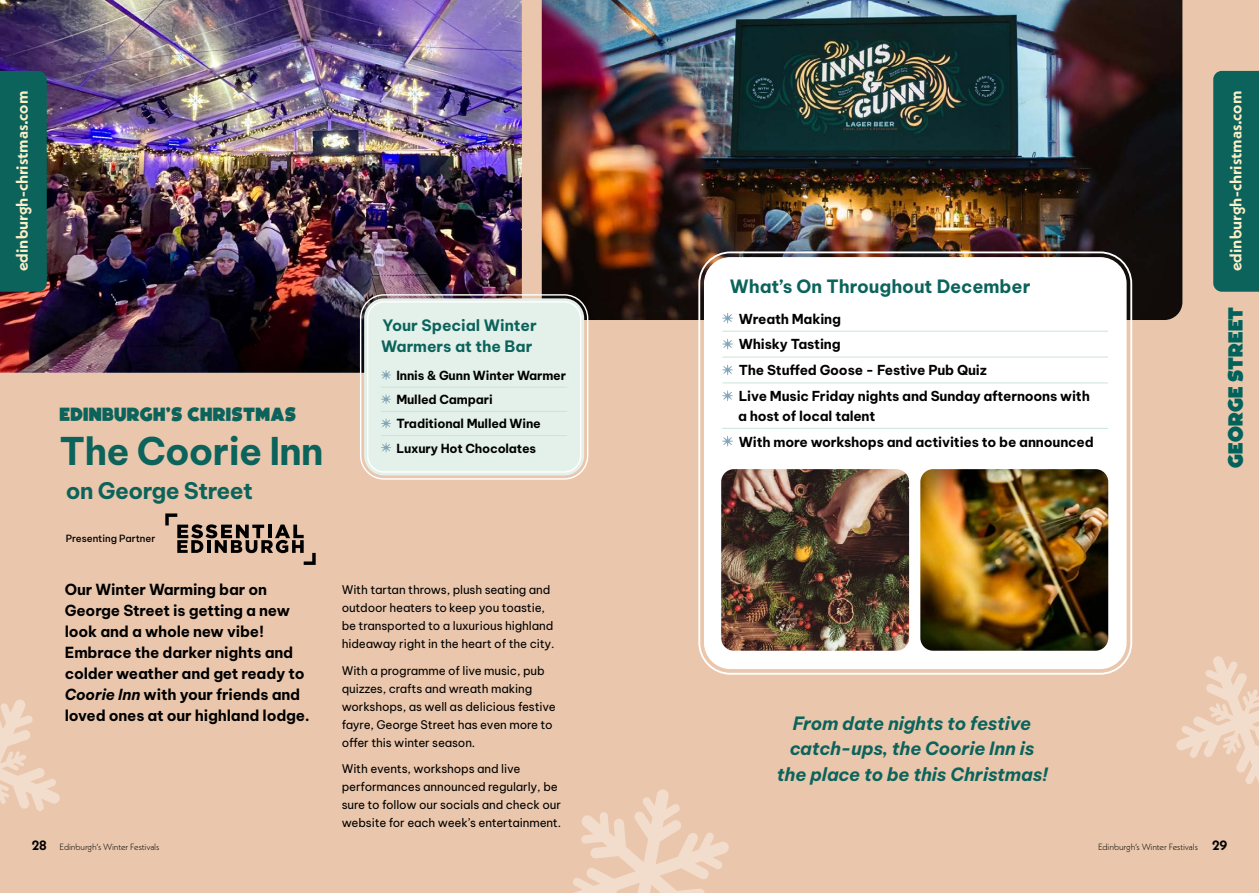
<style>
.page{position:relative;width:1259px;height:893px;background:#eac7ac}
.page>*{position:absolute;margin:0;border:0;box-sizing:border-box;transform-origin:0 0}
.t1{font:700 37.5px "Be Vietnam Pro";letter-spacing:-.02em;color:#0b635b}
.t2{font:700 22.5px "Be Vietnam Pro";letter-spacing:-.025em;color:#0b635b}
.t3{font:21px "Boldfinger";letter-spacing:-.01em;color:#00625b}
.t4{font:19.5px "Boldfinger";color:#0b635b}
.t5{font:italic 700 18px/25.5px "Be Vietnam Pro";letter-spacing:-.01em;color:#0b635b;text-align:center}
.t6{font:700 18px "Be Vietnam Pro";color:#0b635b}
.t7{font:700 16.5px "Neue Kabel";color:#fceec7}
.t8{font:700 15.45px/21px "Be Vietnam Pro";color:#0b635b}
.t9{font:700 15px/21px "Be Vietnam Pro";letter-spacing:-.015em;color:#000}
.t10{font:700 13.5px/26px "Be Vietnam Pro";letter-spacing:-.01em;color:#000}
.t11{font:700 13.5px "Neue Kabel";color:#000}
.t12{font:700 12.3px/24.2px "Be Vietnam Pro";letter-spacing:-.01em;color:#000}
.t13{font:11.7px/18px "Be Vietnam Pro";letter-spacing:-.01em;color:#000}
.t14{font:500 9.75px "Be Vietnam Pro";color:#000}
.t15{font:300 9px "Neue Kabel";letter-spacing:-.01em;color:#000}
.s1{font-style:italic}
</style>
<div class="page">
<svg style="left:573px;top:789px;width:156px;height:104px"></svg>
<svg style="left:1176px;top:656px;width:83px;height:128px"></svg>
<svg style="left:0;top:699px;width:60px;height:112px"></svg>
<img style="left:0;top:0;width:522px;height:373px">
<svg style="left:165px;top:513px;width:151px;height:52px"></svg>
<img style="left:542px;top:0;width:640px;height:320px">
<div style="left:364px;top:298px;width:220px;height:177px;background:#e3f1ea;border-radius:20px"></div>
<hr style="left:381px;top:387px;width:186px;height:1px;background:#c9e4d5">
<hr style="left:381px;top:411px;width:186px;height:1px;background:#c9e4d5">
<hr style="left:381px;top:435px;width:186px;height:1px;background:#c9e4d5">
<svg style="left:381px;top:370px;width:10px;height:10px"></svg>
<svg style="left:381px;top:394px;width:10px;height:10px"></svg>
<svg style="left:381px;top:419px;width:10px;height:9px"></svg>
<svg style="left:381px;top:443px;width:10px;height:10px"></svg>
<div style="left:360px;top:294px;width:228px;height:186px;border:1px solid #fff;border-radius:23px"></div>
<div style="left:367px;top:301px;width:214px;height:172px;border:1px solid #fff;border-radius:16px"></div>
<div style="left:1213px;top:71px;width:46px;height:221px;background:#0b635b"></div>
<div style="left:0;top:71px;width:47px;height:221px;background:#0b635b"></div>
<div style="left:704px;top:257px;width:422px;height:412px;background:#fff;border-radius:26px"></div>
<hr style="left:722px;top:331px;width:386px;height:1px;background:#c9e4d5">
<hr style="left:722px;top:357px;width:386px;height:1px;background:#c9e4d5">
<hr style="left:722px;top:383px;width:386px;height:1px;background:#c9e4d5">
<hr style="left:722px;top:428px;width:386px;height:1px;background:#c9e4d5">
<svg style="left:722px;top:313px;width:11px;height:11px"></svg>
<svg style="left:722px;top:339px;width:11px;height:10px"></svg>
<svg style="left:722px;top:365px;width:11px;height:10px"></svg>
<svg style="left:722px;top:391px;width:11px;height:10px"></svg>
<svg style="left:722px;top:436px;width:11px;height:11px"></svg>
<div style="left:698px;top:251px;width:434px;height:424px;border:2px solid #fff;border-radius:31px"></div>
<div style="left:707px;top:261px;width:416px;height:404px;border:2px solid #fff;border-radius:22px"></div>
<img style="left:721px;top:469px;width:188px;height:182px">
<img style="left:920px;top:469px;width:188px;height:182px">
<h3 class="t7" style="left:11px;top:271px;width:182px;rotate:-90deg">edinburgh-christmas.com</h3>
<h3 class="t7" style="left:1225px;top:271px;width:182px;rotate:-90deg">edinburgh-christmas.com</h3>
<h3 class="t4" style="left:60px;top:403px;width:238px">EDINBURGH’S CHRISTMAS</h3>
<h1 class="t1" style="left:60px;top:420px;width:265px">The Coorie Inn</h1>
<h2 class="t2" style="left:66px;top:472px;width:189px">on George Street</h2>
<p class="t14" style="left:66px;top:530px;width:91px">Presenting Partner</p>
<p class="t9" style="left:65px;top:577px;width:246px">Our Winter Warming bar on<br>George Street is getting a new look and a whole new vibe!<br>Embrace the darker nights and colder weather and get ready to<br><span class="s1">Coorie Inn</span> with your friends and loved ones at our highland lodge.</p>
<h3 class="t8" style="left:381px;top:313px;width:157px">Your Special Winter<br>Warmers at the Bar</h3>
<p class="t12" style="left:396px;top:362px;width:171px">Innis &amp; Gunn Winter Warmer<br>Mulled Campari<br>Traditional Mulled Wine<br>Luxury Hot Chocolates</p>
<p class="t13" style="left:342px;top:579px;width:214px">With tartan throws, plush seating and outdoor heaters to keep you toastie, be transported to a luxurious highland hideaway right in the heart of the city.</p>
<p class="t13" style="left:342px;top:660px;width:216px">With a programme of live music, pub quizzes, crafts and wreath making workshops, as well as delicious festive fayre, George Street has even more to offer this winter season.</p>
<p class="t13" style="left:342px;top:758px;width:221px">With events, workshops and live performances announced regularly, be sure to follow our socials and check our website for each week’s entertainment.</p>
<h3 class="t6" style="left:730px;top:271px;width:302px">What’s On Throughout December</h3>
<p class="t10" style="left:739px;top:304px;width:353px">Wreath Making<br>Whisky Tasting<br>The Stuffed Goose - Festive Pub Quiz<br>Live Music Friday nights and Sunday afternoons with</p>
<p class="t10" style="left:738px;top:401px;width:357px">a host of local talent<br>With more workshops and activities to be announced</p>
<h3 class="t5" style="left:777px;top:708px;width:272px">From date nights to festive catch-ups, the Coorie Inn is the place to be this Christmas!</h3>
<h3 class="t3" style="left:1223px;top:468px;width:163px;rotate:-90deg">GEORGE STREET</h3>
<p class="t11" style="left:32px;top:837px;width:16px">28</p>
<p class="t11" style="left:1212px;top:837px;width:17px">29</p>
<p class="t15" style="left:60px;top:841px;width:101px">Edinburgh’s Winter Festivals</p>
<p class="t15" style="left:1098px;top:841px;width:101px">Edinburgh’s Winter Festivals</p>
</div>
